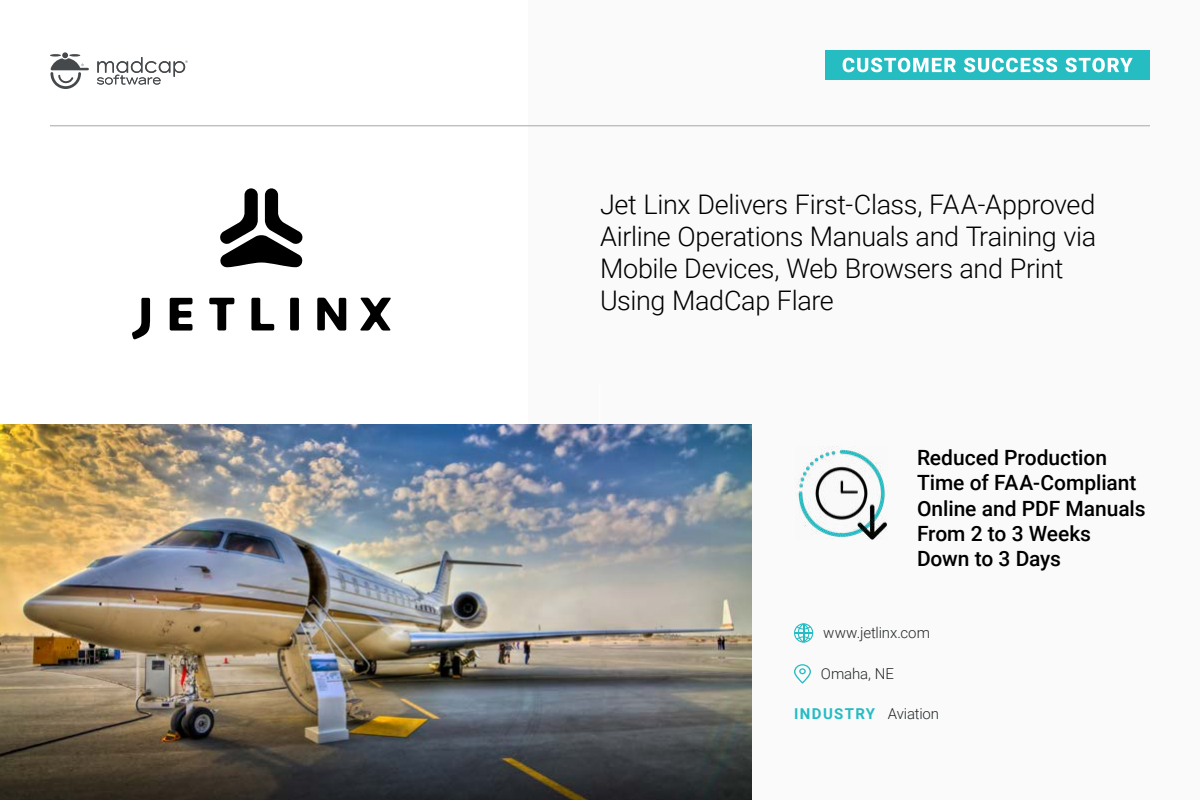
<style>
.page{position:relative;width:1200px;height:800px;background:#fff}
.page>*{position:absolute;margin:0;border:0;box-sizing:border-box;transform-origin:0 0}
.t1{font:300 27px/32px "Roboto";letter-spacing:-.015em;color:#000}
.t2{font:500 21px/25.2px "Roboto";letter-spacing:-.005em;color:#000}
.t3{font:300 15px "Roboto";letter-spacing:-.01em;color:#242729}
.t4{font:700 15px "Roboto";letter-spacing:.09em;color:#25bcc3}
.s1{font-weight:300;color:#242729}
</style>
<div class="page">
<div style="left:528px;top:0;width:672px;height:800px;background:#fafafa"></div>
<img style="left:0;top:424px;width:752px;height:376px">
<hr style="left:600px;top:385px;width:1px;height:39px;background:#fff">
<svg style="left:50px;top:52px;width:39px;height:37px"></svg>
<svg style="left:97px;top:57px;width:91px;height:28px"></svg>
<svg style="left:220px;top:188px;width:83px;height:79px"></svg>
<svg style="left:132px;top:298px;width:259px;height:42px"></svg>
<svg style="left:794px;top:623px;width:19px;height:20px"></svg>
<svg style="left:794px;top:664px;width:17px;height:19px"></svg>
<hr style="left:50px;top:126px;width:1100px;height:1px;background:#a1a8ac">
<div style="left:825px;top:50px;width:325px;height:30px;background:#26bdc2"></div>
<svg style="left:843px;top:58px;width:113px;height:14px"></svg>
<svg style="left:964px;top:58px;width:93px;height:14px"></svg>
<svg style="left:1065px;top:58px;width:68px;height:14px"></svg>
<img style="left:798px;top:447px;width:89px;height:92px">
<p class="t1" style="left:600px;top:188px;width:498px">Jet Linx Delivers First-Class, FAA-Approved Airline Operations Manuals and Training via Mobile Devices, Web Browsers and Print Using MadCap Flare</p>
<p class="t2" style="left:917px;top:444px;width:230px">Reduced Production<br>Time of FAA-Compliant<br>Online and PDF Manuals<br>From 2 to 3 Weeks<br>Down to 3 Days</p>
<p class="t3" style="left:823px;top:622px;width:108px">www.jetlinx.com</p>
<p class="t3" style="left:821px;top:663px;width:74px">Omaha, NE</p>
<p class="t4" style="left:794px;top:703px;width:146px">INDUSTRY <span class="s1">Aviation</span></p>
</div>
